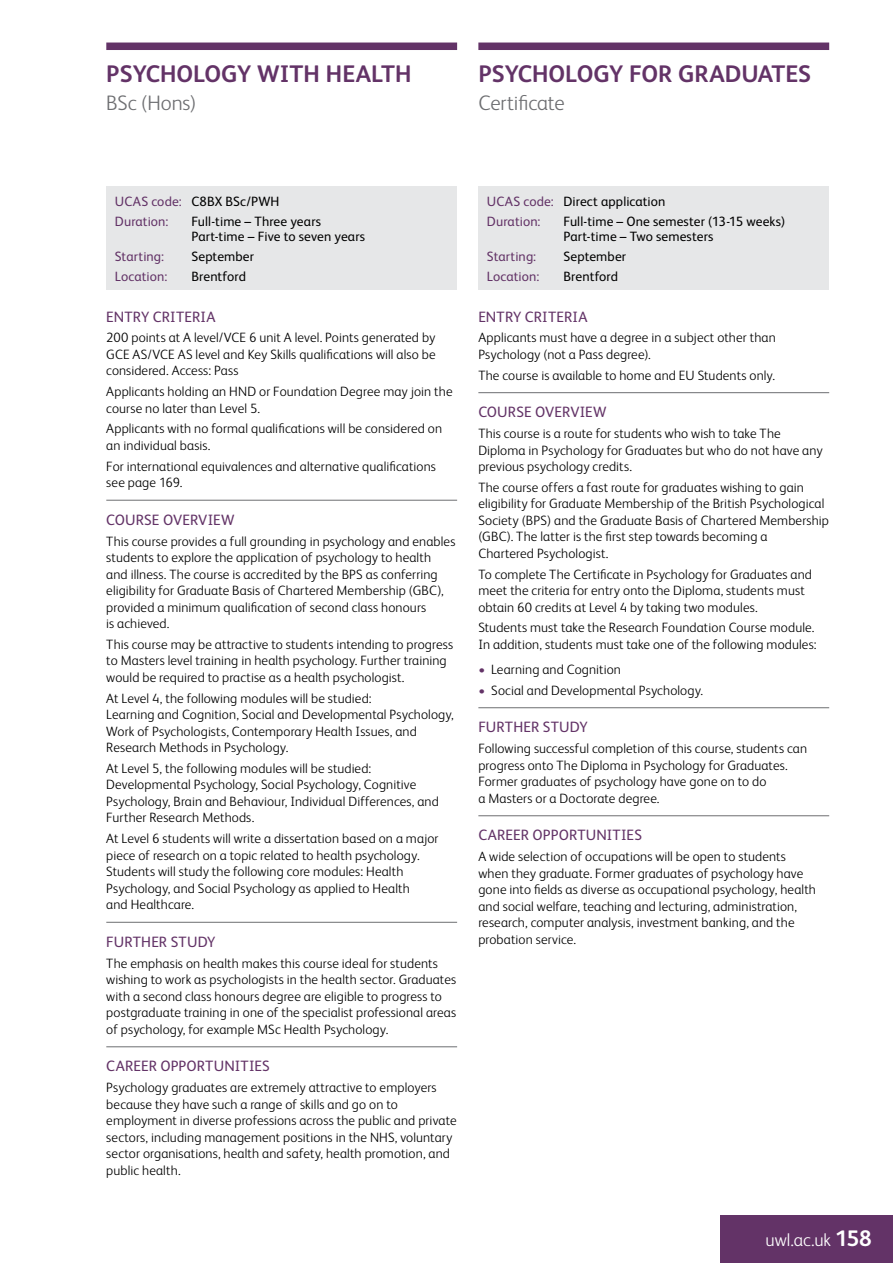
<style>
.page{position:relative;width:893px;height:1263px;background:#fff}
.page>*{position:absolute;margin:0;border:0;box-sizing:border-box;transform-origin:0 0}
.t1{font:700 24px "FS Albert";color:#633367}
.t2{font:300 21px "FS Albert";letter-spacing:-.005em;color:#6d6e71}
.t3{font:300 18px "FS Albert";letter-spacing:-.005em;color:#fff}
.t4{font:15px "FS Albert";letter-spacing:.01em;color:#633367}
.t5{font:300 13.5px/16.5px "FS Albert";letter-spacing:.01em;color:#000}
.t6{font:13.5px/15.8px "FS Albert";letter-spacing:.005em;color:#000}
.t7{font:13.5px/20px "FS Albert";letter-spacing:.005em;color:#633367}
.s1{color:#000}
.s2{color:#633367}
.s3{font-weight:400;color:#633367}
.s4{font-weight:700;font-size:22.5px}
</style>
<div class="page">
<hr style="left:106px;top:500px;width:351px;height:1px;background:#6d6e71">
<hr style="left:106px;top:922px;width:351px;height:1px;background:#6d6e71">
<hr style="left:106px;top:1046px;width:351px;height:1px;background:#6d6e71">
<div style="left:106px;top:187px;width:351px;height:103px;background:#e6e7e8"></div>
<div style="left:106px;top:43px;width:351px;height:7px;background:#633367"></div>
<hr style="left:478px;top:392px;width:351px;height:1px;background:#6d6e71">
<hr style="left:478px;top:707px;width:351px;height:1px;background:#6d6e71">
<hr style="left:478px;top:815px;width:351px;height:1px;background:#6d6e71">
<div style="left:478px;top:187px;width:351px;height:103px;background:#e6e7e8"></div>
<div style="left:478px;top:43px;width:351px;height:7px;background:#633367"></div>
<div style="left:721px;top:1215px;width:172px;height:48px;background:#633367"></div>
<h1 class="t1" style="left:106px;top:57px;width:307px">PSYCHOLOGY WITH HEALTH</h1>
<h2 class="t2" style="left:106px;top:89px;width:91px">BSc (Hons)</h2>
<h1 class="t1" style="left:478px;top:57px;width:334px">PSYCHOLOGY FOR GRADUATES</h1>
<h2 class="t2" style="left:478px;top:89px;width:88px">Certificate</h2>
<p class="t7" style="left:115px;top:190px;width:164px;text-indent:37px">code: <span class="s1">C8BX BSc/PWH<br></span>Duration:</p>
<p class="t7" style="left:115px;top:190px;width:9px">UCAS</p>
<p class="t6" style="left:191px;top:212px;width:175px">Full-time – Three years<br>Part-time – Five to seven years</p>
<p class="t6" style="left:487px;top:190px;width:180px;line-height:20px;text-indent:37px"><span class="s2">code:</span> Direct application<br><span class="s2">Duration:</span></p>
<p class="t7" style="left:487px;top:190px;width:9px">UCAS</p>
<p class="t6" style="left:563px;top:212px;width:223px">Full-time – One semester (13-15 weeks)<br>Part-time – Two semesters</p>
<p class="t7" style="left:115px;top:246px;width:51px">Starting:</p>
<p class="t6" style="left:191px;top:248px;width:64px">September</p>
<p class="t7" style="left:115px;top:266px;width:54px">Location:</p>
<p class="t6" style="left:191px;top:268px;width:56px">Brentford</p>
<p class="t4" style="left:106px;top:306px;width:111px">Entry criteria</p>
<p class="t5" style="left:106px;top:329px;width:331px;text-align:justify">200 points at A level/VCE 6 unit A level. Points generated by GCE AS/VCE AS level and Key Skills qualifications will also be considered. Access: Pass</p>
<p class="t5" style="left:106px;top:382px;width:348px">Applicants holding an HND or Foundation Degree may join the course no later than Level 5.</p>
<p class="t5" style="left:106px;top:420px;width:337px">Applicants with no formal qualifications will be considered on an individual basis.</p>
<p class="t5" style="left:106px;top:457px;width:331px">For international equivalences and alternative qualifications see page 169.</p>
<p class="t4" style="left:106px;top:510px;width:127px">Course overview</p>
<p class="t5" style="left:106px;top:532px;width:351px">This course provides a full grounding in psychology and enables students to explore the application of psychology to health and illness. The course is accredited by the BPS as conferring eligibility for Graduate Basis of Chartered Membership (GBC), provided a minimum qualification of second class honours<br>is achieved.</p>
<p class="t5" style="left:106px;top:635px;width:348px">This course may be attractive to students intending to progress to Masters level training in health psychology. Further training would be required to practise as a health psychologist.</p>
<p class="t5" style="left:106px;top:689px;width:349px">At Level 4, the following modules will be studied:<br>Learning and Cognition, Social and Developmental Psychology, Work of Psychologists, Contemporary Health Issues, and Research Methods in Psychology.</p>
<p class="t5" style="left:106px;top:759px;width:334px">At Level 5, the following modules will be studied:<br>Developmental Psychology, Social Psychology, Cognitive Psychology, Brain and Behaviour, Individual Differences, and Further Research Methods.</p>
<p class="t5" style="left:106px;top:830px;width:334px">At Level 6 students will write a dissertation based on a major piece of research on a topic related to health psychology.<br>Students will study the following core modules: Health Psychology, and Social Psychology as applied to Health<br>and Healthcare.</p>
<p class="t4" style="left:106px;top:932px;width:111px">Further study</p>
<p class="t5" style="left:106px;top:954px;width:351px">The emphasis on health makes this course ideal for students wishing to work as psychologists in the health sector. Graduates with a second class honours degree are eligible to progress to postgraduate training in one of the specialist professional areas of psychology, for example MSc Health Psychology.</p>
<p class="t4" style="left:106px;top:1056px;width:165px">Career opportunities</p>
<p class="t5" style="left:106px;top:1079px;width:352px">Psychology graduates are extremely attractive to employers because they have such a range of skills and go on to employment in diverse professions across the public and private sectors, including management positions in the NHS, voluntary sector organisations, health and safety, health promotion, and public health.</p>
<p class="t7" style="left:487px;top:246px;width:51px">Starting:</p>
<p class="t6" style="left:563px;top:248px;width:64px">September</p>
<p class="t7" style="left:487px;top:266px;width:54px">Location:</p>
<p class="t6" style="left:563px;top:268px;width:56px">Brentford</p>
<p class="t4" style="left:478px;top:306px;width:111px">Entry criteria</p>
<p class="t5" style="left:478px;top:329px;width:299px">Applicants must have a degree in a subject other than<br>Psychology (not a Pass degree).</p>
<p class="t5" style="left:478px;top:366px;width:298px">The course is available to home and EU Students only.</p>
<p class="t4" style="left:478px;top:402px;width:127px">Course overview</p>
<p class="t5" style="left:478px;top:425px;width:346px">This course is a route for students who wish to take The<br>Diploma in Psychology for Graduates but who do not have any previous psychology credits.</p>
<p class="t5" style="left:478px;top:478px;width:352px">The course offers a fast route for graduates wishing to gain eligibility for Graduate Membership of the British Psychological Society (BPS) and the Graduate Basis of Chartered Membership (GBC). The latter is the first step towards becoming a<br>Chartered Psychologist.</p>
<p class="t5" style="left:478px;top:565px;width:335px">To complete The Certificate in Psychology for Graduates and meet the criteria for entry onto the Diploma, students must obtain 60 credits at Level 4 by taking two modules.</p>
<p class="t5" style="left:478px;top:619px;width:340px">Students must take the Research Foundation Course module.<br>In addition, students must take one of the following modules:</p>
<p class="t5" style="left:478px;top:660px;width:144px"><span class="s3">•</span> Learning and Cognition</p>
<p class="t5" style="left:478px;top:681px;width:226px"><span class="s2">•</span> Social and Developmental Psychology.</p>
<p class="t4" style="left:478px;top:717px;width:111px">Further study</p>
<p class="t5" style="left:478px;top:740px;width:330px">Following successful completion of this course, students can progress onto The Diploma in Psychology for Graduates.<br>Former graduates of psychology have gone on to do<br>a Masters or a Doctorate degree.</p>
<p class="t4" style="left:478px;top:825px;width:165px">Career opportunities</p>
<p class="t5" style="left:478px;top:848px;width:339px">A wide selection of occupations will be open to students when they graduate. Former graduates of psychology have gone into fields as diverse as occupational psychology, health and social welfare, teaching and lecturing, administration, research, computer analysis, investment banking, and the probation service.</p>
<h3 class="t3" style="left:766px;top:1228px;width:108px">uwl.ac.uk <span class="s4">158</span></h3>
</div>
